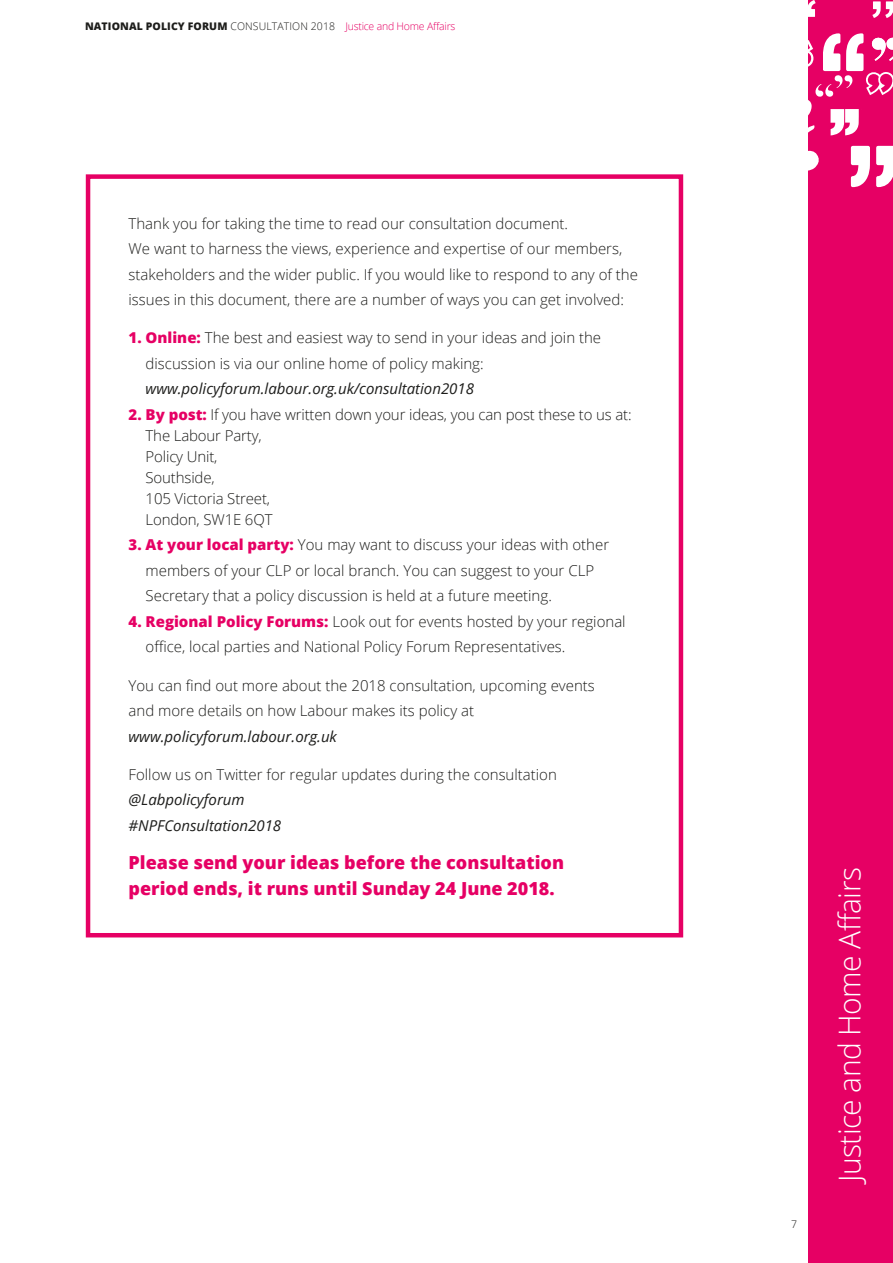
<style>
.page{position:relative;width:893px;height:1263px;background:#fff}
.page>*{position:absolute;margin:0;border:0;box-sizing:border-box;transform-origin:0 0}
.t1{font:300 30px "Open Sans";letter-spacing:-.02em;color:#fff}
.t2{font:800 18px/25.5px "Open Sans";color:#e60064}
.t3{font:300 15px/25.5px "Open Sans";color:#1d1d1b}
.t4{font:italic 15px/25.5px "Open Sans";color:#1d1d1b}
.t5{font:300 10.5px "Open Sans";letter-spacing:-.02em;color:#e60064}
.t6{font:300 10.5px "Open Sans";color:#1d1d1b}
.s1{font-weight:800;color:#1d1d1b}
.s2{color:#1d1d1b}
.s3{font-weight:800;color:#e60064}
</style>
<div class="page">
<div style="left:809px;top:0;width:84px;height:1263px;background:#e60064"></div>
<svg style="left:808px;top:33px;width:85px;height:154px"></svg>
<svg style="left:808px;top:0;width:8px;height:17px"></svg>
<svg style="left:872px;top:1px;width:21px;height:17px"></svg>
<div style="left:86px;top:174px;width:597px;height:763px;border:4px solid #e60064"></div>
<p class="t5" style="left:85px;top:19px;width:372px"><span class="s1">NATIONAL POLICY FORUM</span> <span class="s2">CONSULTATION 2018</span> Justice and Home Affairs</p>
<p class="t3" style="left:129px;top:210px;width:511px">Thank you for taking the time to read our consultation document.<br>We want to harness the views, experience and expertise of our members, stakeholders and the wider public. If you would like to respond to any of the issues in this document, there are a number of ways you can get involved:</p>
<p class="t3" style="left:146px;top:325px;width:457px;text-indent:-17px"><span class="s3">1. Online:</span> The best and easiest way to send in your ideas and join the discussion is via our online home of policy making:</p>
<p class="t4" style="left:146px;top:376px;width:330px">www.policyforum.labour.org.uk/consultation2018</p>
<p class="t3" style="left:146px;top:403px;width:488px;line-height:21px;text-indent:-17px"><span class="s3">2. By post:</span> If you have written down your ideas, you can post these to us at:<br>The Labour Party,<br>Policy Unit,<br>Southside,<br>105 Victoria Street,<br>London, SW1E 6QT</p>
<p class="t3" style="left:146px;top:532px;width:465px;text-indent:-17px"><span class="s3">3. At your local party:</span> You may want to discuss your ideas with other members of your CLP or local branch. You can suggest to your CLP<br>Secretary that a policy discussion is held at a future meeting.</p>
<p class="t3" style="left:146px;top:608px;width:482px;text-indent:-17px"><span class="s3">4. Regional Policy Forums:</span> Look out for events hosted by your regional office, local parties and National Policy Forum Representatives.</p>
<p class="t3" style="left:129px;top:672px;width:468px">You can find out more about the 2018 consultation, upcoming events and more details on how Labour makes its policy at</p>
<p class="t4" style="left:129px;top:723px;width:210px">www.policyforum.labour.org.uk</p>
<p class="t3" style="left:129px;top:761px;width:430px">Follow us on Twitter for regular updates during the consultation</p>
<p class="t4" style="left:129px;top:787px;width:154px">@Labpolicyforum #NPFConsultation2018</p>
<p class="t2" style="left:129px;top:849px;width:437px">Please send your ideas before the consultation period ends, it runs until Sunday 24 June 2018.</p>
<p class="t6" style="left:791px;top:1217px;width:7px">7</p>
<h1 class="t1" style="left:829px;top:1182px;width:316px;rotate:-90deg">Justice and Home Affairs</h1>
</div>
